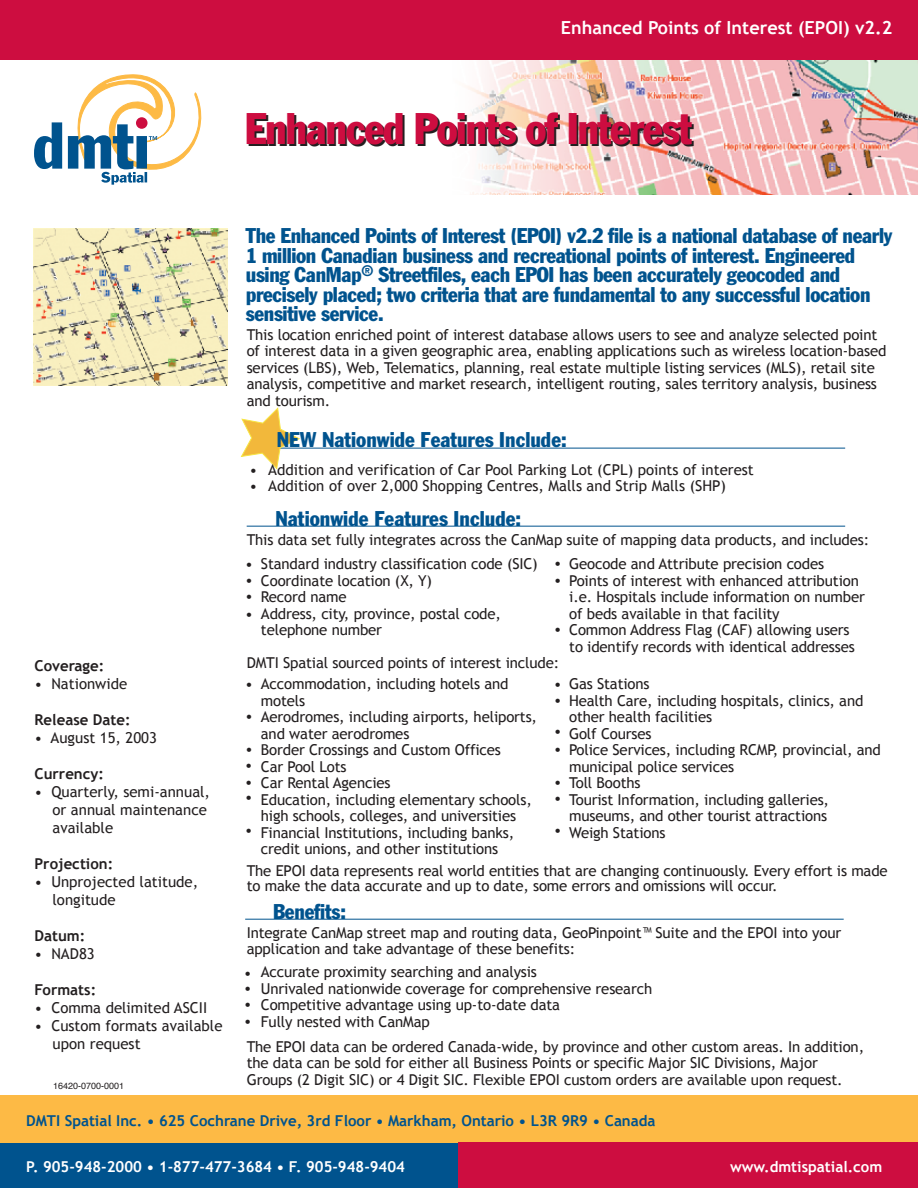
<style>
.page{position:relative;width:918px;height:1188px;background:#fff}
.page>*{position:absolute;margin:0;border:0;box-sizing:border-box;transform-origin:0 0}
.t1{font:condensed 43.5px "Franklin Gothic";letter-spacing:-.03em;color:#cd0d40}
.t2{font:condensed 21px/19.5px "Franklin Gothic";letter-spacing:-.015em;color:#00538e}
.t3{font:700 18px "Trebuchet MS";color:#fff}
.t4{font:15px/16.5px "Trebuchet MS";letter-spacing:-.01em;color:#231f20}
.t5{font:700 15px "Trebuchet MS";color:#00538e}
.t6{font:700 15px "Trebuchet MS";color:#fff}
.t7{font:700 15px "Trebuchet MS";color:#231f20}
.t8{font:9px "Helvetica";color:#231f20}
</style>
<div class="page">
<img style="left:466px;top:60px;width:452px;height:135px">
<div style="left:0;top:0;width:918px;height:60px;background:#cd0d40"></div>
<div style="left:0;top:1142px;width:458px;height:46px;background:#00538e"></div>
<div style="left:0;top:1095px;width:918px;height:47px;background:#fdba45"></div>
<div style="left:458px;top:1142px;width:460px;height:46px;background:#cd0d40"></div>
<hr style="left:245px;top:919px;width:599px;height:1px;background:#00538e">
<hr style="left:247px;top:526px;width:598px;height:1px;background:#00538e">
<hr style="left:247px;top:448px;width:598px;height:1px;background:#00538e">
<svg style="left:34px;top:74px;width:168px;height:111px"></svg>
<svg style="left:240px;top:407px;width:61px;height:63px"></svg>
<img style="left:34px;top:229px;width:193px;height:156px">
<p class="t3" style="left:561px;top:17px;width:333px">Enhanced Points of Interest (EPOI) v2.2</p>
<h1 class="t1" style="left:245px;top:102px;width:449px">Enhanced Points of Interest</h1>
<p class="t2" style="left:246px;top:226px;width:648px">The Enhanced Points of Interest (EPOI) v2.2 file is a national database of nearly 1 million Canadian business and recreational points of interest. Engineered using CanMap<sup>®</sup> Streetfiles, each EPOI has been accurately geocoded and precisely placed; two criteria that are fundamental to any successful location sensitive service.</p>
<p class="t4" style="left:247px;top:326px;width:641px">This location enriched point of interest database allows users to see and analyze selected point of interest data in a given geographic area, enabling applications such as wireless location-based services (LBS), Web, Telematics, planning, real estate multiple listing services (MLS), retail site analysis, competitive and market research, intelligent routing, sales territory analysis, business and tourism.</p>
<h2 class="t2" style="left:277px;top:430px;width:292px">NEW Nationwide Features Include:</h2>
<p class="t4" style="left:250px;top:461px;width:9px">• •</p>
<p class="t4" style="left:268px;top:461px;width:487px">Addition and verification of Car Pool Parking Lot (CPL) points of interest<br>Addition of over 2,000 Shopping Centres, Malls and Strip Malls (SHP)</p>
<h2 class="t2" style="left:275px;top:508px;width:247px">Nationwide Features Include:</h2>
<p class="t4" style="left:247px;top:531px;width:624px">This data set fully integrates across the CanMap suite of mapping data products, and includes:</p>
<p class="t7" style="left:34px;top:656px;width:71px">Coverage:</p>
<p class="t4" style="left:34px;top:675px;width:94px">• Nationwide</p>
<p class="t7" style="left:34px;top:710px;width:98px">Release Date:</p>
<p class="t4" style="left:34px;top:729px;width:124px">• August 15, 2003</p>
<p class="t7" style="left:34px;top:764px;width:71px">Currency:</p>
<p class="t4" style="left:53px;top:782px;width:159px;line-height:18px;text-indent:-18px">• Quarterly, semi-annual, or annual maintenance available</p>
<p class="t7" style="left:34px;top:854px;width:80px">Projection:</p>
<p class="t4" style="left:53px;top:872px;width:147px;line-height:18px;text-indent:-18px">• Unprojected latitude, longitude</p>
<p class="t7" style="left:34px;top:926px;width:52px">Datum:</p>
<p class="t4" style="left:34px;top:945px;width:62px">• NAD83</p>
<p class="t7" style="left:34px;top:980px;width:63px">Formats:</p>
<p class="t4" style="left:34px;top:999px;width:174px">• Comma delimited ASCII</p>
<p class="t4" style="left:53px;top:1016px;width:171px;line-height:18px;text-indent:-18px">• Custom formats available upon request</p>
<p class="t8" style="left:53px;top:1079px;width:73px">16420-0700-0001</p>
<p class="t4" style="left:245px;top:556px;width:9px;text-align:justify">• • •</p>
<p class="t4" style="left:245px;top:606px;width:9px">•</p>
<p class="t4" style="left:261px;top:556px;width:278px">Standard industry classification code (SIC)<br>Coordinate location (X, Y)<br>Record name<br>Address, city, province, postal code, telephone number</p>
<p class="t4" style="left:554px;top:555px;width:9px">• •</p>
<p class="t4" style="left:554px;top:621px;width:9px">•</p>
<p class="t4" style="left:247px;top:654px;width:314px">DMTI Spatial sourced points of interest include:</p>
<p class="t4" style="left:569px;top:556px;width:297px">Geocode and Attribute precision codes Points of interest with enhanced attribution i.e. Hospitals include information on number of beds available in that facility<br>Common Address Flag (CAF) allowing users to identify records with identical addresses</p>
<p class="t4" style="left:245px;top:668px;width:9px;line-height:32px">• •</p>
<p class="t4" style="left:245px;top:741px;width:9px">•</p>
<p class="t4" style="left:245px;top:757px;width:9px">• •</p>
<p class="t4" style="left:245px;top:789px;width:9px">•</p>
<p class="t4" style="left:245px;top:822px;width:9px">•</p>
<p class="t4" style="left:261px;top:676px;width:278px">Accommodation, including hotels and motels<br>Aerodromes, including airports, heliports, and water aerodromes<br>Border Crossings and Custom Offices<br>Car Pool Lots<br>Car Rental Agencies<br>Education, including elementary schools, high schools, colleges, and universities<br>Financial Institutions, including banks, credit unions, and other institutions</p>
<p class="t4" style="left:569px;top:676px;width:313px">Gas Stations<br>Health Care, including hospitals, clinics, and other health facilities<br>Golf Courses<br>Police Services, including RCMP, provincial, and municipal police services<br>Toll Booths<br>Tourist Information, including galleries, museums, and other tourist attractions<br>Weigh Stations</p>
<p class="t4" style="left:554px;top:675px;width:9px">• •</p>
<p class="t4" style="left:554px;top:723px;width:9px">•</p>
<p class="t4" style="left:554px;top:741px;width:9px">•</p>
<p class="t4" style="left:554px;top:774px;width:9px">• •</p>
<p class="t4" style="left:554px;top:822px;width:9px">•</p>
<p class="t4" style="left:247px;top:864px;width:643px;line-height:15px">The EPOI data represents real world entities that are changing continuously. Every effort is made to make the data accurate and up to date, some errors and omissions will occur.</p>
<h2 class="t2" style="left:273px;top:901px;width:75px">Benefits:</h2>
<p class="t4" style="left:247px;top:924px;width:596px">Integrate CanMap street map and routing data, GeoPinpoint™ Suite and the EPOI into your application and take advantage of these benefits:</p>
<p class="t4" style="left:244px;top:965px;width:9px;line-height:15.9px;text-align:justify">• • • •</p>
<p class="t4" style="left:261px;top:964px;width:393px">Accurate proximity searching and analysis<br>Unrivaled nationwide coverage for comprehensive research Competitive advantage using up-to-date data<br>Fully nested with CanMap</p>
<p class="t4" style="left:247px;top:1038px;width:619px">The EPOI data can be ordered Canada-wide, by province and other custom areas. In addition, the data can be sold for either all Business Points or specific Major SIC Divisions, Major<br>Groups (2 Digit SIC) or 4 Digit SIC. Flexible EPOI custom orders are available upon request.</p>
<p class="t5" style="left:26px;top:1111px;width:631px">DMTI Spatial Inc. • 625 Cochrane Drive, 3rd Floor • Markham, Ontario • L3R 9R9 • Canada</p>
<p class="t6" style="left:26px;top:1157px;width:380px">P. 905-948-2000 • 1-877-477-3684 • F. 905-948-9404</p>
<p class="t6" style="left:730px;top:1157px;width:154px">www.dmtispatial.com</p>
</div>
